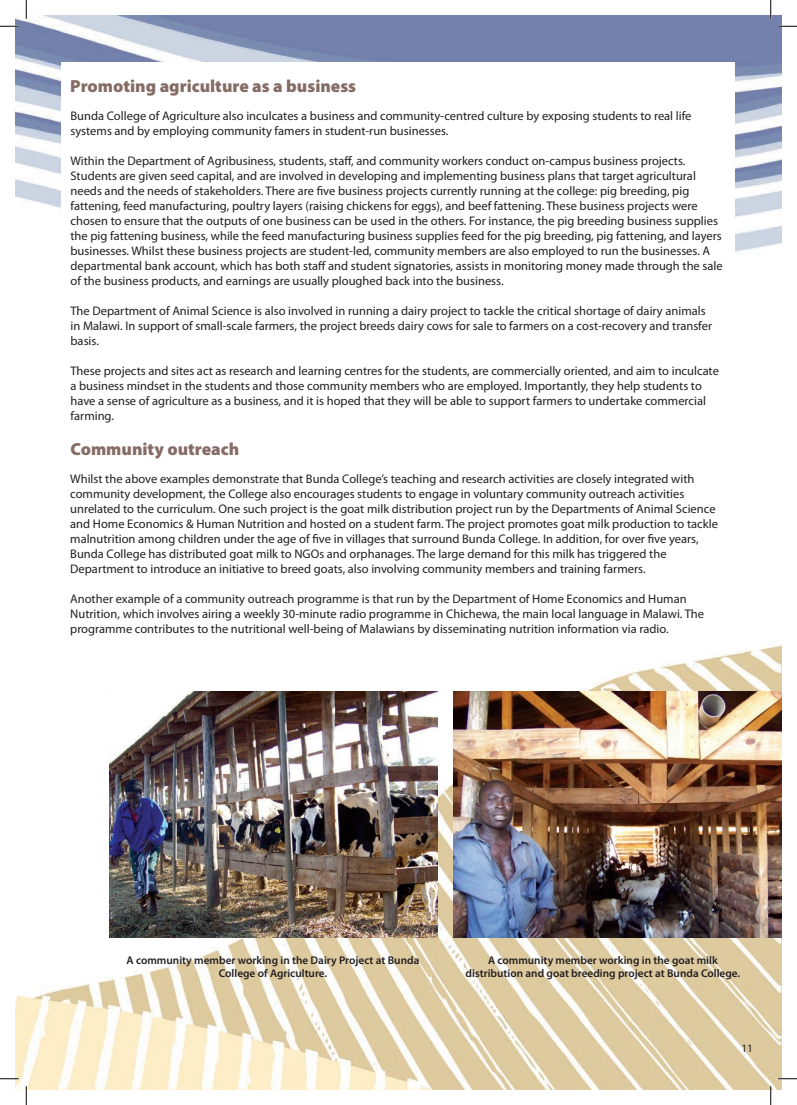
<style>
.page{position:relative;width:797px;height:1105px;background:#fff}
.page>*{position:absolute;margin:0;border:0;box-sizing:border-box;transform-origin:0 0}
.t1{font:900 17.5px "Myriad Pro";color:#856c64}
.t2{font:12.5px/15px "Myriad Pro";color:#231f20}
.t3{font:600 11.25px/13.5px "Myriad Pro";color:#231f20;text-align:center}
.t4{font:11.25px "Myriad Pro";color:#231f20}
</style>
<div class="page">
<img style="left:16px;top:16px;width:765px;height:1073px">
<div style="left:62px;top:62px;width:673px;height:591px;background:#fff"></div>
<img style="left:453px;top:691px;width:328px;height:246px">
<img style="left:109px;top:691px;width:328px;height:246px">
<svg style="left:0;top:25px;width:19px;height:2px"></svg>
<svg style="left:778px;top:25px;width:19px;height:2px"></svg>
<svg style="left:0;top:1078px;width:19px;height:1px"></svg>
<svg style="left:778px;top:1078px;width:19px;height:1px"></svg>
<svg style="left:25px;top:0;width:2px;height:19px"></svg>
<svg style="left:25px;top:1086px;width:2px;height:19px"></svg>
<svg style="left:770px;top:0;width:1px;height:19px"></svg>
<svg style="left:770px;top:1086px;width:1px;height:19px"></svg>
<h1 class="t1" style="left:70px;top:77px;width:287px">Promoting agriculture as a business</h1>
<p class="t2" style="left:70px;top:108px;width:622px">Bunda College of Agriculture also inculcates a business and community-centred culture by exposing students to real life systems and by employing community famers in student-run businesses.</p>
<p class="t2" style="left:70px;top:153px;width:653px">Within the Department of Agribusiness, students, staff, and community workers conduct on-campus business projects.<br>Students are given seed capital, and are involved in developing and implementing business plans that target agricultural needs and the needs of stakeholders. There are five business projects currently running at the college: pig breeding, pig fattening, feed manufacturing, poultry layers (raising chickens for eggs), and beef fattening. These business projects were chosen to ensure that the outputs of one business can be used in the others. For instance, the pig breeding business supplies the pig fattening business, while the feed manufacturing business supplies feed for the pig breeding, pig fattening, and layers businesses. Whilst these business projects are student-led, community members are also employed to run the businesses. A departmental bank account, which has both staff and student signatories, assists in monitoring money made through the sale of the business products, and earnings are usually ploughed back into the business.</p>
<p class="t2" style="left:70px;top:303px;width:643px">The Department of Animal Science is also involved in running a dairy project to tackle the critical shortage of dairy animals in Malawi. In support of small-scale farmers, the project breeds dairy cows for sale to farmers on a cost-recovery and transfer basis.</p>
<p class="t2" style="left:70px;top:363px;width:650px">These projects and sites act as research and learning centres for the students, are commercially oriented, and aim to inculcate a business mindset in the students and those community members who are employed. Importantly, they help students to have a sense of agriculture as a business, and it is hoped that they will be able to support farmers to undertake commercial farming.</p>
<h1 class="t1" style="left:71px;top:439px;width:170px">Community outreach</h1>
<p class="t2" style="left:70px;top:471px;width:649px">Whilst the above examples demonstrate that Bunda College’s teaching and research activities are closely integrated with community development, the College also encourages students to engage in voluntary community outreach activities unrelated to the curriculum. One such project is the goat milk distribution project run by the Departments of Animal Science and Home Economics &amp; Human Nutrition and hosted on a student farm. The project promotes goat milk production to tackle malnutrition among children under the age of five in villages that surround Bunda College. In addition, for over five years, Bunda College has distributed goat milk to NGOs and orphanages. The large demand for this milk has triggered the Department to introduce an initiative to breed goats, also involving community members and training farmers.</p>
<p class="t2" style="left:70px;top:591px;width:635px">Another example of a community outreach programme is that run by the Department of Home Economics and Human<br>Nutrition, which involves airing a weekly 30-minute radio programme in Chichewa, the main local language in Malawi. The programme contributes to the nutritional well-being of Malawians by disseminating nutrition information via radio.</p>
<p class="t3" style="left:127px;top:953px;width:294px">A community member working in the Dairy Project at Bunda<br>College of Agriculture.</p>
<p class="t3" style="left:465px;top:953px;width:276px">A community member working in the goat milk distribution and goat breeding project at Bunda College.</p>
<p class="t4" style="left:741px;top:1041px;width:13px">11</p>
</div>
